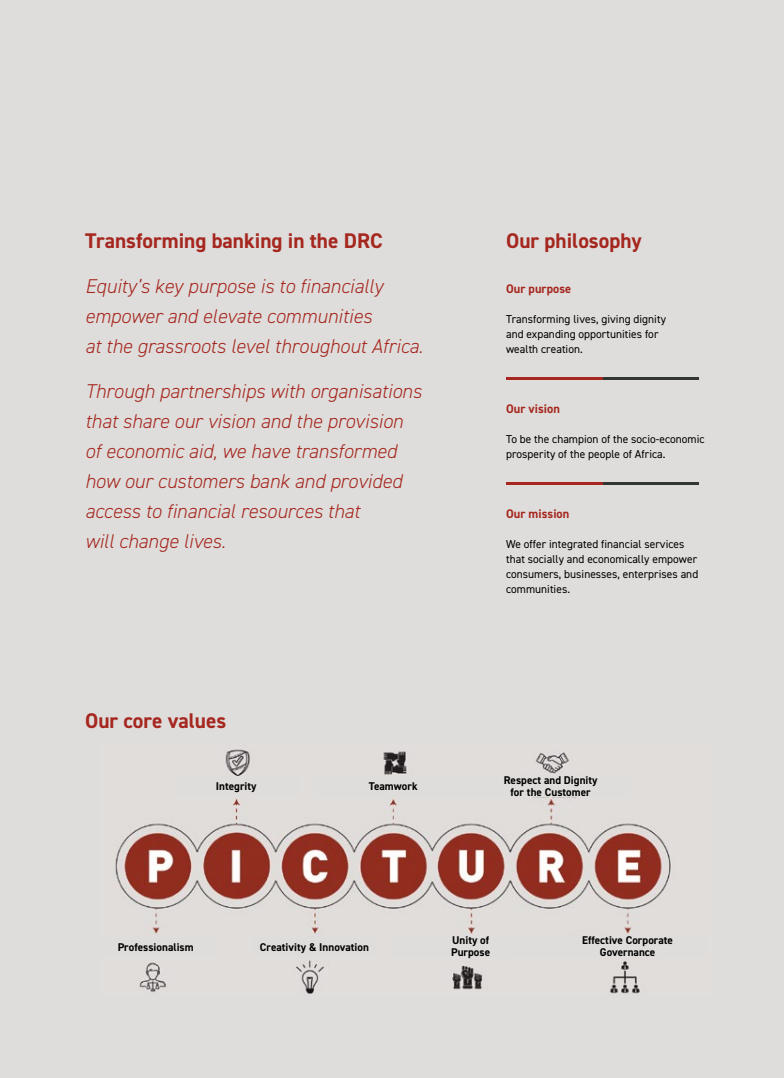
<style>
.page{position:relative;width:784px;height:1078px;background:#fff}
.page>*{position:absolute;margin:0;border:0;box-sizing:border-box;transform-origin:0 0}
.t1{font:700 21.25px "DIN2014";color:#a5271f}
.t2{font:italic 300 20px/30px "DIN2014";color:#a5271f}
.t3{font:700 12.5px "DIN2014";color:#a5271f}
.t4{font:11.5px/15px "DIN2014";color:#000}
.t5{font:700 11.25px/12.5px "DIN2014";letter-spacing:.005em;color:#000;text-align:center}
</style>
<div class="page">
<div style="left:0;top:0;width:783px;height:1077px;background:#dfdddb"></div>
<img style="left:115px;top:749px;width:556px;height:245px">
<div style="left:174px;top:776px;width:124px;height:18px;background:#dfdddb"></div>
<div style="left:93px;top:937px;width:125px;height:18px;background:#dfdddb"></div>
<div style="left:252px;top:937px;width:124px;height:18px;background:#dfdddb"></div>
<div style="left:391px;top:934px;width:158px;height:21px;background:#dfdddb"></div>
<div style="left:548px;top:934px;width:158px;height:21px;background:#dfdddb"></div>
<div style="left:471px;top:775px;width:158px;height:21px;background:#dfdddb"></div>
<div style="left:314px;top:775px;width:158px;height:21px;background:#dfdddb"></div>
<hr style="left:602px;top:377px;width:96px;height:3px;background:#343535">
<hr style="left:506px;top:377px;width:96px;height:3px;background:#a5271f">
<hr style="left:602px;top:482px;width:96px;height:3px;background:#343535">
<hr style="left:506px;top:482px;width:96px;height:3px;background:#a5271f">
<p class="t1" style="left:85px;top:226px;width:299px">Transforming banking in the DRC</p>
<p class="t2" style="left:85px;top:271px;width:339px">Equity’s key purpose is to financially empower and elevate communities<br>at the grassroots level throughout Africa.</p>
<p class="t2" style="left:85px;top:376px;width:338px">Through partnerships with organisations that share our vision and the provision of economic aid, we have transformed how our customers bank and provided access to financial resources that<br>will change lives.</p>
<p class="t1" style="left:85px;top:706px;width:142px">Our core values</p>
<p class="t5" style="left:216px;top:779px;width:42px">Integrity</p>
<p class="t5" style="left:368px;top:779px;width:50px">Teamwork</p>
<p class="t1" style="left:506px;top:226px;width:137px">Our philosophy</p>
<p class="t3" style="left:506px;top:280px;width:67px">Our purpose</p>
<p class="t4" style="left:506px;top:311px;width:161px">Transforming lives, giving dignity and expanding opportunities for wealth creation.</p>
<p class="t3" style="left:506px;top:400px;width:55px">Our vision</p>
<p class="t4" style="left:506px;top:431px;width:200px">To be the champion of the socio-economic prosperity of the people of Africa.</p>
<p class="t3" style="left:506px;top:505px;width:65px">Our mission</p>
<p class="t4" style="left:506px;top:536px;width:193px">We offer integrated financial services that socially and economically empower consumers, businesses, enterprises and communities.</p>
<p class="t5" style="left:503px;top:773px;width:95px">Respect and Dignity for the Customer</p>
<p class="t5" style="left:118px;top:940px;width:77px">Professionalism</p>
<p class="t5" style="left:260px;top:940px;width:111px">Creativity &amp; Innovation</p>
<p class="t5" style="left:451px;top:933px;width:41px;text-align:left">Unity of<br>Purpose</p>
<p class="t5" style="left:581px;top:933px;width:92px">Effective Corporate<br>Governance</p>
</div>
